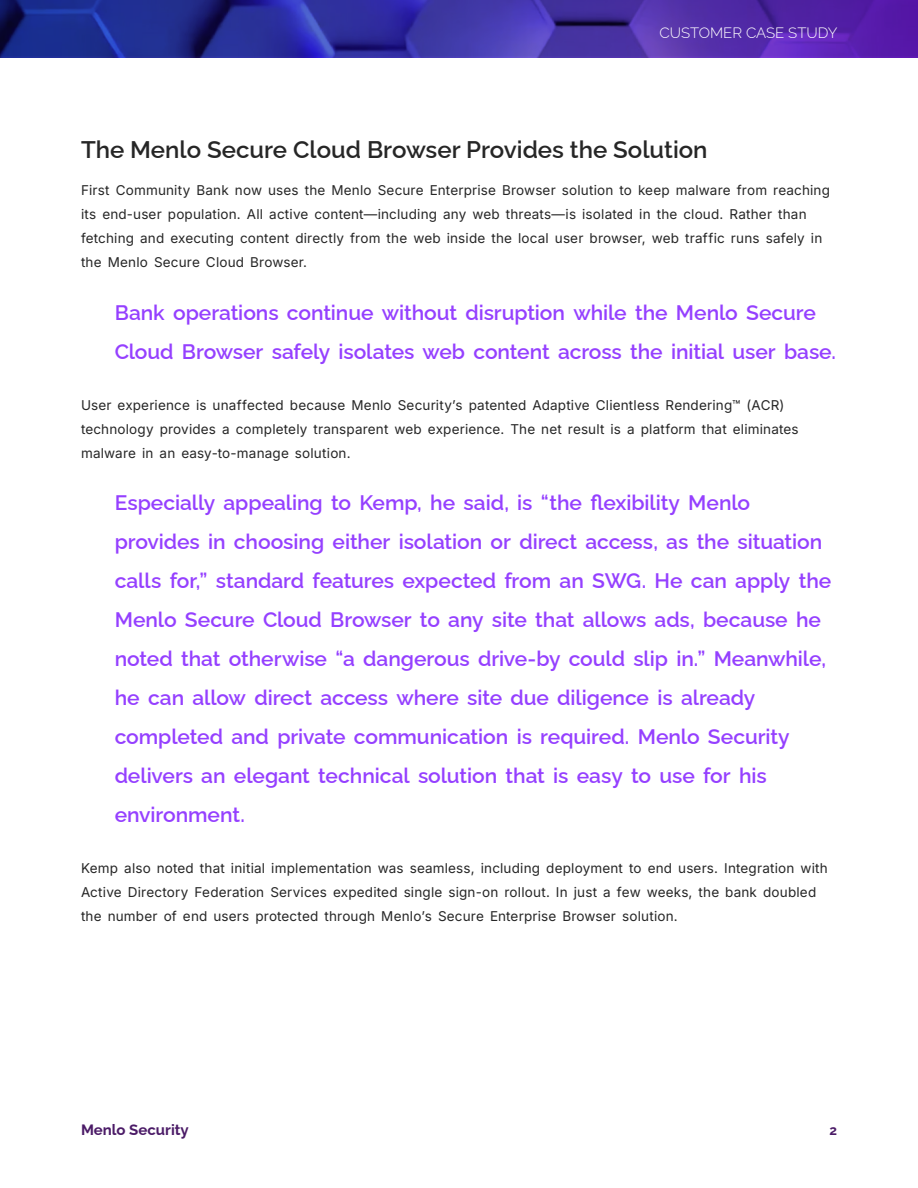
<style>
.page{position:relative;width:918px;height:1188px;background:#fff}
.page>*{position:absolute;margin:0;border:0;box-sizing:border-box;transform-origin:0 0}
.t1{font:600 24px "Raleway";color:#262626}
.t2{font:600 21px/39px "Raleway";letter-spacing:-.005em;color:#9540ff}
.t3{font:300 15px "Raleway";color:#fff}
.t4{font:700 15px "Raleway";color:#4b1b67}
.t5{font:13.5px/24px "Inter";letter-spacing:.015em;color:#262626}
.t6{font:700 13.5px "Raleway";color:#4b1b67}
</style>
<div class="page">
<svg style="left:0;top:0;width:918px;height:58px;background:#3b2d9e"></svg>
<p class="t3" style="left:659px;top:21px;width:180px">CUSTOMER CASE STUDY</p>
<h1 class="t1" style="left:81px;top:130px;width:628px">The Menlo Secure Cloud Browser Provides the Solution</h1>
<p class="t5" style="left:81px;top:178px;width:751px">First Community Bank now uses the Menlo Secure Enterprise Browser solution to keep malware from reaching its end-user population. All active content—including any web threats—is isolated in the cloud. Rather than fetching and executing content directly from the web inside the local user browser, web traffic runs safely in the Menlo Secure Cloud Browser.</p>
<h2 class="t2" style="left:115px;top:290px;width:723px">Bank operations continue without disruption while the Menlo Secure<br>Cloud Browser safely isolates web content across the initial user base.</h2>
<p class="t5" style="left:81px;top:392px;width:719px">User experience is unaffected because Menlo Security’s patented Adaptive Clientless Rendering™ (ACR) technology provides a completely transparent web experience. The net result is a platform that eliminates malware in an easy-to-manage solution.</p>
<p class="t2" style="left:115px;top:481px;width:718px">Especially appealing to Kemp, he said, is “the flexibility Menlo provides in choosing either isolation or direct access, as the situation calls for,” standard features expected from an SWG. He can apply the Menlo Secure Cloud Browser to any site that allows ads, because he noted that otherwise “a dangerous drive-by could slip in.” Meanwhile, he can allow direct access where site due diligence is already completed and private communication is required. Menlo Security delivers an elegant technical solution that is easy to use for his environment.</p>
<p class="t5" style="left:81px;top:856px;width:748px">Kemp also noted that initial implementation was seamless, including deployment to end users. Integration with<br>Active Directory Federation Services expedited single sign-on rollout. In just a few weeks, the bank doubled the number of end users protected through Menlo’s Secure Enterprise Browser solution.</p>
<p class="t4" style="left:81px;top:1118px;width:109px">Menlo Security</p>
<p class="t6" style="left:829px;top:1119px;width:9px">2</p>
</div>
